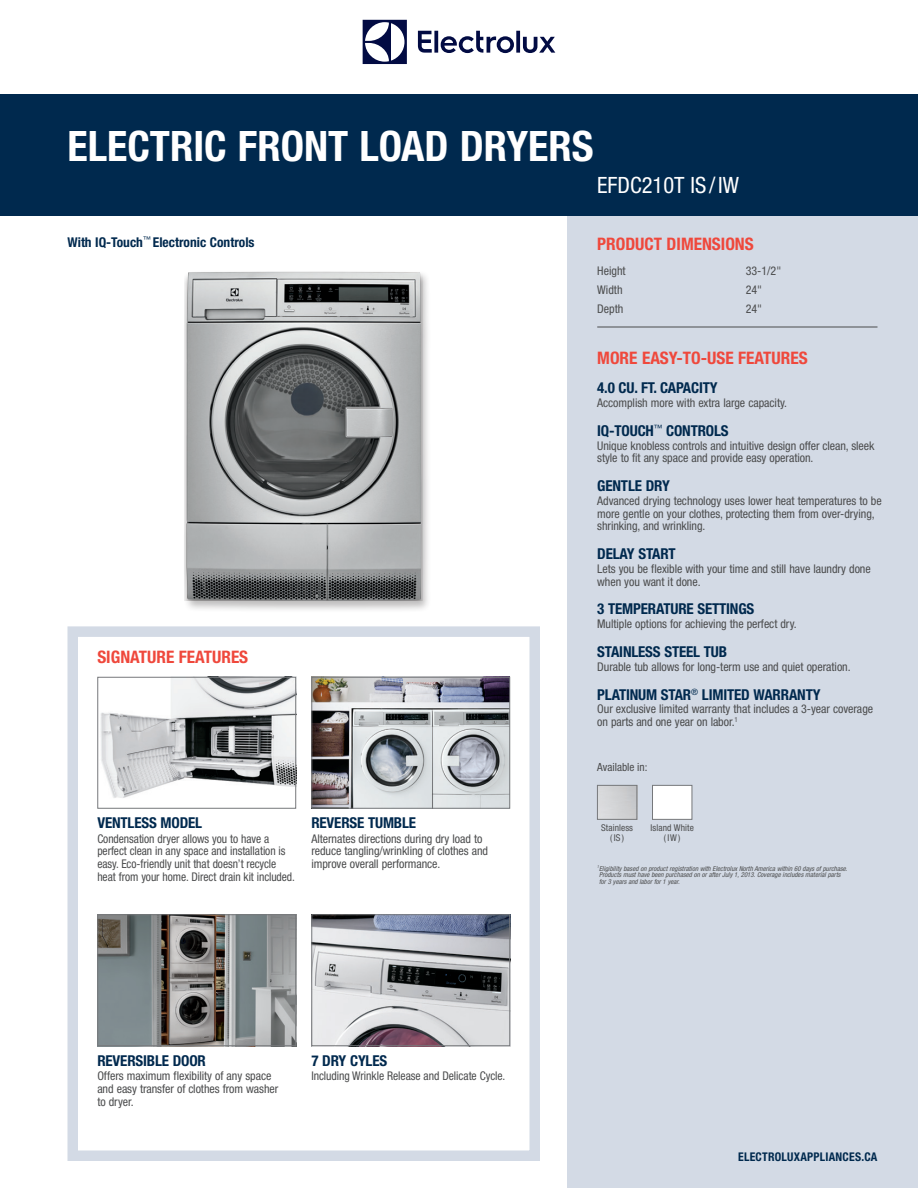
<style>
.page{position:relative;width:918px;height:1188px;background:#fff}
.page>*{position:absolute;margin:0;border:0;box-sizing:border-box;transform-origin:0 0}
.t1{font:700 condensed 42px "Helvetica Neue";color:#fff}
.t2{font:condensed 22.5px "Helvetica Neue";color:#fff}
.t3{font:700 condensed 17.25px "Helvetica Neue";color:#ef483c}
.t4{font:700 condensed 15px "Helvetica Neue";letter-spacing:-.01em;color:#00294e}
.t5{font:700 condensed 13.5px "Helvetica Neue";color:#00294e}
.t6{font:condensed 12px/12.8px "Helvetica Neue";letter-spacing:-.005em;color:#4b4c4d}
.t7{font:condensed 12px/12.8px "Helvetica Neue";letter-spacing:-.005em;color:#4b4c4d;scale:.96 1}
.t8{font:700 condensed 12px "Helvetica Neue";letter-spacing:.02em;color:#00294e}
.t9{font:condensed 11.25px "Helvetica Neue";color:#4b4c4d}
.t10{font:condensed 9.3px/9.3px "Helvetica Neue";letter-spacing:.01em;color:#4b4c4d;text-align:center}
.t11{font:italic condensed 6.75px/6.8px "Helvetica Neue";letter-spacing:.005em;color:#4b4c4d}
</style>
<div class="page">
<div style="left:67px;top:626px;width:473px;height:535px;background:#fff;border:10px solid #d3dae5"></div>
<div style="left:567px;top:216px;width:351px;height:972px;background:#d3dae5"></div>
<div style="left:0;top:94px;width:918px;height:122px;background:#00294e"></div>
<hr style="left:597px;top:327px;width:281px;height:1px;background:#4b4c4d">
<svg style="left:363px;top:20px;width:44px;height:44px"></svg>
<svg style="left:418px;top:31px;width:137px;height:22px"></svg>
<img style="left:599px;top:787px;width:36px;height:31px">
<div style="left:597px;top:785px;width:40px;height:35px;border:1px solid #76787b"></div>
<div style="left:652px;top:785px;width:40px;height:35px;background:#fff;border:1px solid #76787b"></div>
<img style="left:99px;top:916px;width:195px;height:128px">
<div style="left:97px;top:914px;width:199px;height:132px;border:1px solid #76787b"></div>
<img style="left:313px;top:679px;width:195px;height:128px">
<div style="left:311px;top:677px;width:199px;height:132px;border:1px solid #76787b"></div>
<div style="left:183px;top:270px;width:249px;height:343px;background:#231f20;opacity:.3"></div>
<img style="left:186px;top:272px;width:235px;height:329px">
<img style="left:100px;top:679px;width:194px;height:119px">
<div style="left:97px;top:677px;width:199px;height:132px;border:1px solid #76787b"></div>
<img style="left:313px;top:916px;width:195px;height:128px">
<div style="left:311px;top:914px;width:199px;height:132px;border:1px solid #76787b"></div>
<h1 class="t1" style="left:68px;top:120px;width:528px">ELECTRIC FRONT LOAD DRYERS</h1>
<h2 class="t2" style="left:597px;top:172px;width:143px">EFDC210T IS /IW</h2>
<p class="t5" style="left:68px;top:234px;width:189px">With IQ-Touch<sup>™</sup> Electronic Controls</p>
<h3 class="t3" style="left:97px;top:647px;width:152px">SIGNATURE FEATURES</h3>
<h3 class="t3" style="left:597px;top:233px;width:158px">PRODUCT DIMENSIONS</h3>
<p class="t6" style="left:597px;top:264px;width:30px">Height</p>
<p class="t6" style="left:746px;top:264px;width:37px">33-1/2"</p>
<p class="t6" style="left:597px;top:283px;width:27px">Width</p>
<p class="t6" style="left:746px;top:283px;width:18px">24"</p>
<p class="t6" style="left:597px;top:302px;width:28px">Depth</p>
<p class="t6" style="left:746px;top:302px;width:18px">24"</p>
<h3 class="t3" style="left:597px;top:348px;width:212px">MORE EASY-TO-USE FEATURES</h3>
<p class="t4" style="left:597px;top:379px;width:122px">4.0 CU. FT. CAPACITY</p>
<p class="t6" style="left:597px;top:396px;width:191px">Accomplish more with extra large capacity.</p>
<p class="t4" style="left:597px;top:421px;width:133px">IQ-TOUCH<sup>™</sup> CONTROLS</p>
<p class="t6" style="left:597px;top:439px;width:279px">Unique knobless controls and intuitive design offer clean, sleek style to fit any space and provide easy operation.</p>
<p class="t4" style="left:597px;top:477px;width:74px">GENTLE DRY</p>
<p class="t6" style="left:597px;top:494px;width:286px">Advanced drying technology uses lower heat temperatures to be more gentle on your clothes, protecting them from over-drying, shrinking, and wrinkling.</p>
<p class="t4" style="left:597px;top:545px;width:80px">DELAY START</p>
<p class="t6" style="left:597px;top:562px;width:275px">Lets you be flexible with your time and still have laundry done when you want it done.</p>
<p class="t4" style="left:597px;top:600px;width:159px">3 TEMPERATURE SETTINGS</p>
<p class="t6" style="left:597px;top:618px;width:201px">Multiple options for achieving the perfect dry.</p>
<p class="t4" style="left:597px;top:643px;width:131px">STAINLESS STEEL TUB</p>
<p class="t6" style="left:597px;top:660px;width:255px">Durable tub allows for long-term use and quiet operation.</p>
<p class="t4" style="left:597px;top:685px;width:225px">PLATINUM STAR<sup>®</sup> LIMITED WARRANTY</p>
<p class="t6" style="left:597px;top:703px;width:277px">Our exclusive limited warranty that includes a 3-year coverage on parts and one year on labor.<sup>1</sup></p>
<p class="t9" style="left:597px;top:760px;width:52px">Available in:</p>
<p class="t4" style="left:97px;top:814px;width:106px">VENTLESS MODEL</p>
<p class="t7" style="left:97px;top:832px;width:207px">Condensation dryer allows you to have a perfect clean in any space and installation is easy. Eco-friendly unit that doesn’t recycle heat from your home. Direct drain kit included.</p>
<p class="t4" style="left:311px;top:814px;width:106px">REVERSE TUMBLE</p>
<p class="t6" style="left:311px;top:832px;width:178px">Alternates directions during dry load to reduce tangling/wrinkling of clothes and improve overall performance.</p>
<p class="t10" style="left:601px;top:823px;width:33px">Stainless (IS)</p>
<p class="t10" style="left:651px;top:823px;width:45px">Island White (IW)</p>
<p class="t11" style="left:597px;top:865px;width:252px"><sup>1</sup>Eligibility based on product registration with Electrolux North America within 60 days of purchase.<br>Products must have been purchased on or after July 1, 2013. Coverage includes material parts<br>for 3 years and labor for 1 year.</p>
<p class="t4" style="left:97px;top:1051px;width:110px">REVERSIBLE DOOR</p>
<p class="t6" style="left:97px;top:1069px;width:182px">Offers maximum flexibility of any space and easy transfer of clothes from washer to dryer.</p>
<p class="t4" style="left:311px;top:1051px;width:77px">7 DRY CYLES</p>
<p class="t6" style="left:311px;top:1069px;width:195px">Including Wrinkle Release and Delicate Cycle.</p>
<p class="t8" style="left:738px;top:1149px;width:141px">ELECTROLUXAPPLIANCES.CA</p>
</div>
